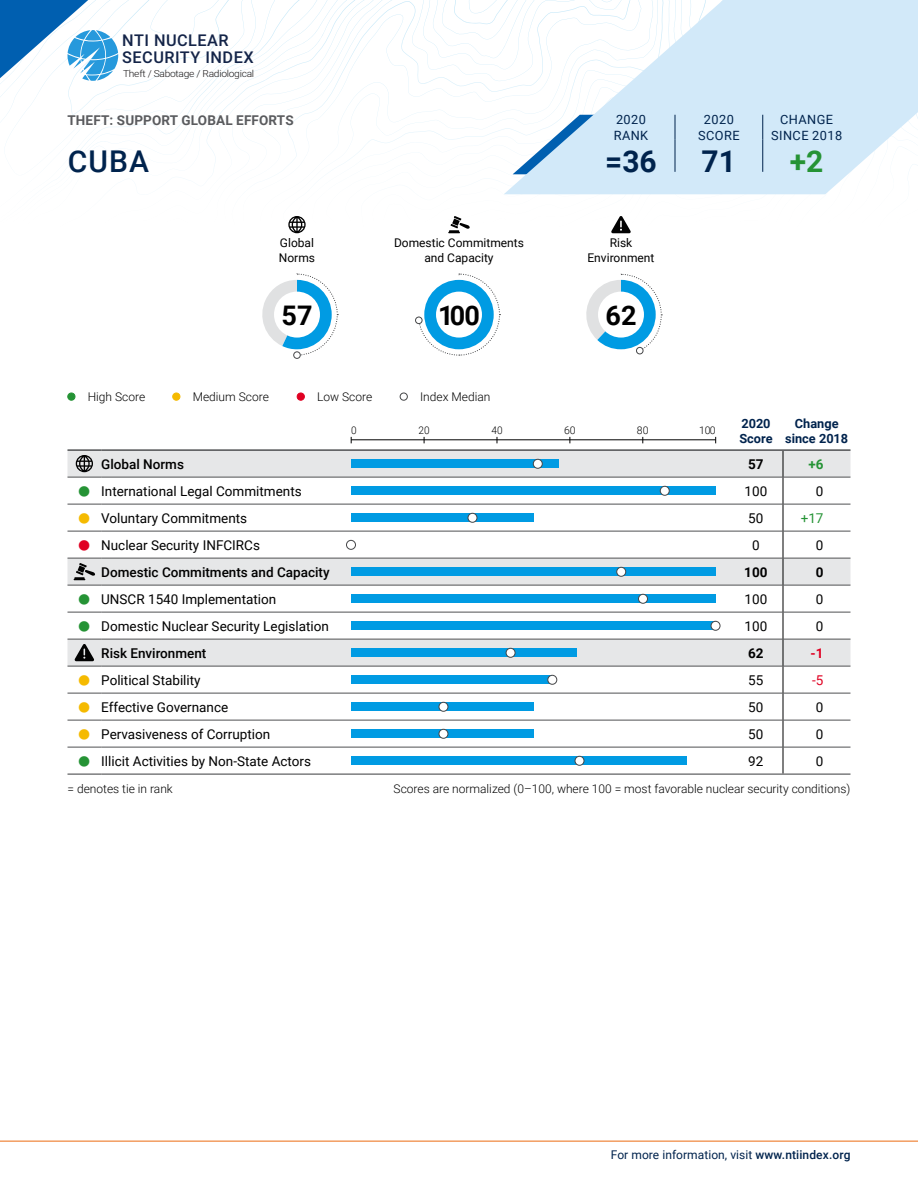
<style>
.page{position:relative;width:918px;height:1188px;background:#fff}
.page>*{position:absolute;margin:0;border:0;box-sizing:border-box;transform-origin:0 0}
.t1{font:700 30px "Roboto";color:#00234d}
.t2{font:500 30px "Roboto";color:#00234d}
.t3{font:700 30px "Roboto";color:#259335}
.t4{font:700 27px "Roboto";letter-spacing:-.015em;color:#000}
.t5{font:500 16.35px/16.5px "Roboto";letter-spacing:.03em;color:#142448}
.t6{font:13.5px "Roboto";color:#000}
.t7{font:500 13.5px "Roboto";color:#000}
.t8{font:700 13.5px "Roboto";letter-spacing:.01em;color:#5a5b5e}
.t9{font:700 13.5px "Roboto";color:#000}
.t10{font:13.5px "Roboto";color:#259335}
.t11{font:700 13.5px "Roboto";color:#259335}
.t12{font:700 13.5px "Roboto";color:#e00022}
.t13{font:13.5px "Roboto";color:#e00022}
.t14{font:12.75px/15.3px "Roboto";letter-spacing:.035em;color:#00234d;text-align:center}
.t15{font:700 12.75px/15.3px "Roboto";color:#00234d}
.t16{font:300 12px "Roboto";color:#000}
.t17{font:12px/14.4px "Roboto";color:#000;text-align:center}
.t18{font:12px "Roboto";letter-spacing:.005em;color:#00234d}
.t19{font:300 10.5px "Roboto";color:#000}
.t20{font:300 10.5px "Roboto";color:#000;scale:.96 1}
.t21{font:300 9.6px "Roboto";letter-spacing:-.025em;color:#1a1718;scale:1.06 1}
.s1{color:#259335}
.s2{color:#f5ba00}
.s3{color:#e00022}
.s4{font-weight:500}
</style>
<div class="page">
<hr style="left:0;top:1141px;width:918px;height:1px;background:#ec6b10">
<svg style="left:372px;top:0;width:141px;height:195px"></svg>
<svg style="left:295px;top:0;width:77px;height:234px"></svg>
<svg style="left:423px;top:0;width:81px;height:71px"></svg>
<svg style="left:65px;top:0;width:253px;height:232px"></svg>
<svg style="left:0;top:0;width:240px;height:136px"></svg>
<svg style="left:504px;top:0;width:414px;height:194px;fill:#d2e9f9"></svg>
<svg style="left:417px;top:273px;width:84px;height:83px"></svg>
<div style="left:420px;top:275px;width:78px;height:79px;background:#fff;border-radius:50%"></div>
<div style="left:416px;top:317px;width:6px;height:7px;background:#fff;border-radius:50%"></div>
<div style="left:415px;top:317px;width:7px;height:7px;border:1px solid #464749;border-radius:50%"></div>
<div style="left:293px;top:352px;width:8px;height:7px;border:1px solid #464749;border-radius:50%"></div>
<hr style="left:68px;top:774px;width:33px;height:1px;background:#505153">
<hr style="left:101px;top:774px;width:250px;height:1px;background:#505153">
<hr style="left:351px;top:774px;width:378px;height:1px;background:#505153">
<hr style="left:729px;top:774px;width:54px;height:1px;background:#505153">
<hr style="left:783px;top:774px;width:67px;height:1px;background:#505153">
<svg style="left:68px;top:436px;width:782px;height:338px"></svg>
<div style="left:351px;top:648px;width:226px;height:9px;background:#009be3"></div>
<div style="left:506px;top:648px;width:9px;height:9px;background:#fff;border-radius:50%"></div>
<div style="left:506px;top:648px;width:9px;height:10px;border:1px solid #464749;border-radius:50%"></div>
<div style="left:351px;top:675px;width:200px;height:9px;background:#009be3"></div>
<div style="left:548px;top:675px;width:9px;height:9px;background:#fff;border-radius:50%"></div>
<div style="left:547px;top:675px;width:10px;height:10px;border:1px solid #464749;border-radius:50%"></div>
<div style="left:351px;top:702px;width:182px;height:9px;background:#009be3"></div>
<div style="left:439px;top:702px;width:9px;height:9px;background:#fff;border-radius:50%"></div>
<div style="left:439px;top:702px;width:9px;height:10px;border:1px solid #464749;border-radius:50%"></div>
<div style="left:351px;top:729px;width:182px;height:9px;background:#009be3"></div>
<div style="left:439px;top:729px;width:9px;height:9px;background:#fff;border-radius:50%"></div>
<div style="left:439px;top:729px;width:9px;height:10px;border:1px solid #464749;border-radius:50%"></div>
<div style="left:351px;top:756px;width:335px;height:9px;background:#009be3"></div>
<div style="left:575px;top:756px;width:9px;height:9px;background:#fff;border-radius:50%"></div>
<div style="left:575px;top:756px;width:9px;height:10px;border:1px solid #464749;border-radius:50%"></div>
<div style="left:68px;top:393px;width:7px;height:7px;background:#259335;border-radius:50%"></div>
<div style="left:68px;top:393px;width:7px;height:8px;border:1px solid #259335;border-radius:50%"></div>
<div style="left:173px;top:393px;width:7px;height:7px;background:#f5ba00;border-radius:50%"></div>
<div style="left:172px;top:393px;width:8px;height:8px;border:1px solid #f5ba00;border-radius:50%"></div>
<div style="left:297px;top:393px;width:7px;height:7px;background:#e00022;border-radius:50%"></div>
<div style="left:297px;top:393px;width:8px;height:8px;border:1px solid #e00022;border-radius:50%"></div>
<div style="left:400px;top:393px;width:8px;height:8px;border:1px solid #464749;border-radius:50%"></div>
<svg style="left:288px;top:216px;width:18px;height:17px"></svg>
<svg style="left:448px;top:216px;width:22px;height:18px"></svg>
<svg style="left:513px;top:104px;width:405px;height:130px"></svg>
<div style="left:346px;top:540px;width:10px;height:9px;background:#fff;border-radius:50%"></div>
<div style="left:346px;top:540px;width:10px;height:10px;border:1px solid #464749;border-radius:50%"></div>
<svg style="left:262px;top:273px;width:76px;height:85px"></svg>
<div style="left:424px;top:280px;width:70px;height:69px;background:#009be3;border-radius:35px"></div>
<svg style="left:586px;top:273px;width:76px;height:82px"></svg>
<div style="left:274px;top:292px;width:46px;height:46px;background:#fff;border-radius:50%"></div>
<div style="left:436px;top:292px;width:46px;height:46px;background:#fff;border-radius:50%"></div>
<div style="left:598px;top:292px;width:46px;height:46px;background:#fff;border-radius:50%"></div>
<p class="t5" style="left:122px;top:32px;width:133px">NTI NUCLEAR<br>SECURITY INDEX</p>
<p class="t21" style="left:123px;top:67px;width:125px">Theft / Sabotage / Radiological</p>
<p class="t8" style="left:68px;top:111px;width:228px">THEFT: SUPPORT GLOBAL EFFORTS</p>
<p class="t14" style="left:614px;top:112px;width:36px;text-align:left">2020<br>RANK</p>
<p class="t14" style="left:698px;top:112px;width:43px">2020<br>SCORE</p>
<p class="t14" style="left:771px;top:112px;width:73px">CHANGE<br>SINCE 2018</p>
<h1 class="t2" style="left:68px;top:140px;width:83px">CUBA</h1>
<h1 class="t1" style="left:605px;top:140px;width:53px">=36</h1>
<h1 class="t1" style="left:702px;top:140px;width:36px">71</h1>
<h1 class="t3" style="left:790px;top:140px;width:35px">+2</h1>
<p class="t17" style="left:279px;top:235px;width:38px;text-align:left">Global<br>Norms</p>
<p class="t17" style="left:394px;top:235px;width:131px">Domestic Commitments and Capacity</p>
<p class="t17" style="left:588px;top:235px;width:68px">Risk<br>Environment</p>
<h2 class="t4" style="left:282px;top:296px;width:32px">57</h2>
<h2 class="t4" style="left:438px;top:296px;width:43px">100</h2>
<h2 class="t4" style="left:606px;top:296px;width:32px">62</h2>
<p class="t16" style="left:88px;top:388px;width:59px">High Score</p>
<p class="t16" style="left:193px;top:388px;width:78px">Medium Score</p>
<p class="t16" style="left:317px;top:388px;width:57px">Low Score</p>
<p class="t16" style="left:420px;top:388px;width:72px">Index Median</p>
<p class="t20" style="left:351px;top:423px;width:7px">0</p>
<p class="t20" style="left:419px;top:423px;width:13px">20</p>
<p class="t20" style="left:492px;top:423px;width:13px">40</p>
<p class="t19" style="left:564px;top:423px;width:13px">60</p>
<p class="t19" style="left:637px;top:423px;width:13px">80</p>
<p class="t19" style="left:699px;top:423px;width:18px">100</p>
<p class="t15" style="left:739px;top:415px;width:35px">2020<br>Score</p>
<p class="t15" style="left:785px;top:415px;width:65px;text-align:center">Change since 2018</p>
<p class="t7" style="left:101px;top:454px;width:84px">Global Norms</p>
<p class="t9" style="left:748px;top:454px;width:17px">57</p>
<p class="t11" style="left:808px;top:454px;width:17px">+6</p>
<p class="t6" style="left:78px;top:481px;width:226px"><span class="s1">●</span> International Legal Commitments</p>
<p class="t6" style="left:745px;top:481px;width:24px">100</p>
<p class="t6" style="left:816px;top:481px;width:9px">0</p>
<p class="t6" style="left:78px;top:508px;width:171px"><span class="s2">●</span> Voluntary Commitments</p>
<p class="t6" style="left:748px;top:508px;width:17px">50</p>
<p class="t10" style="left:801px;top:508px;width:24px">+17</p>
<p class="t6" style="left:78px;top:535px;width:184px"><span class="s3">●</span> Nuclear Security INFCIRCs</p>
<p class="t6" style="left:752px;top:535px;width:9px">0</p>
<p class="t6" style="left:816px;top:535px;width:9px">0</p>
<p class="t7" style="left:101px;top:562px;width:230px">Domestic Commitments and Capacity</p>
<p class="t9" style="left:744px;top:562px;width:25px">100</p>
<p class="t9" style="left:816px;top:562px;width:9px">0</p>
<p class="t6" style="left:78px;top:589px;width:200px"><span class="s1">●</span> UNSCR 1540 Implementation</p>
<p class="t6" style="left:745px;top:589px;width:24px">100</p>
<p class="t6" style="left:816px;top:589px;width:9px">0</p>
<p class="t6" style="left:78px;top:616px;width:253px"><span class="s1">●</span> Domestic Nuclear Security Legislation</p>
<p class="t6" style="left:745px;top:616px;width:24px">100</p>
<p class="t6" style="left:816px;top:616px;width:9px">0</p>
<p class="t7" style="left:101px;top:643px;width:107px">Risk Environment</p>
<p class="t9" style="left:748px;top:643px;width:17px">62</p>
<p class="t12" style="left:811px;top:643px;width:14px">-1</p>
<p class="t6" style="left:78px;top:670px;width:124px"><span class="s2">●</span> Political Stability</p>
<p class="t6" style="left:748px;top:670px;width:17px">55</p>
<p class="t13" style="left:812px;top:670px;width:13px">-5</p>
<p class="t6" style="left:78px;top:697px;width:152px"><span class="s2">●</span> Effective Governance</p>
<p class="t6" style="left:748px;top:697px;width:17px">50</p>
<p class="t6" style="left:816px;top:697px;width:9px">0</p>
<p class="t6" style="left:78px;top:724px;width:194px"><span class="s2">●</span> Pervasiveness of Corruption</p>
<p class="t6" style="left:748px;top:724px;width:17px">50</p>
<p class="t6" style="left:816px;top:724px;width:9px">0</p>
<p class="t6" style="left:78px;top:751px;width:235px"><span class="s1">●</span> Illicit Activities by Non-State Actors</p>
<p class="t6" style="left:748px;top:751px;width:17px">92</p>
<p class="t6" style="left:816px;top:751px;width:9px">0</p>
<p class="t16" style="left:68px;top:780px;width:107px">= denotes tie in rank</p>
<p class="t16" style="left:394px;top:780px;width:458px">Scores are normalized (0–100, where 100 = most favorable nuclear security conditions)</p>
<p class="t18" style="left:611px;top:1146px;width:241px">For more information, visit <span class="s4">www.ntiindex.org</span></p>
</div>
